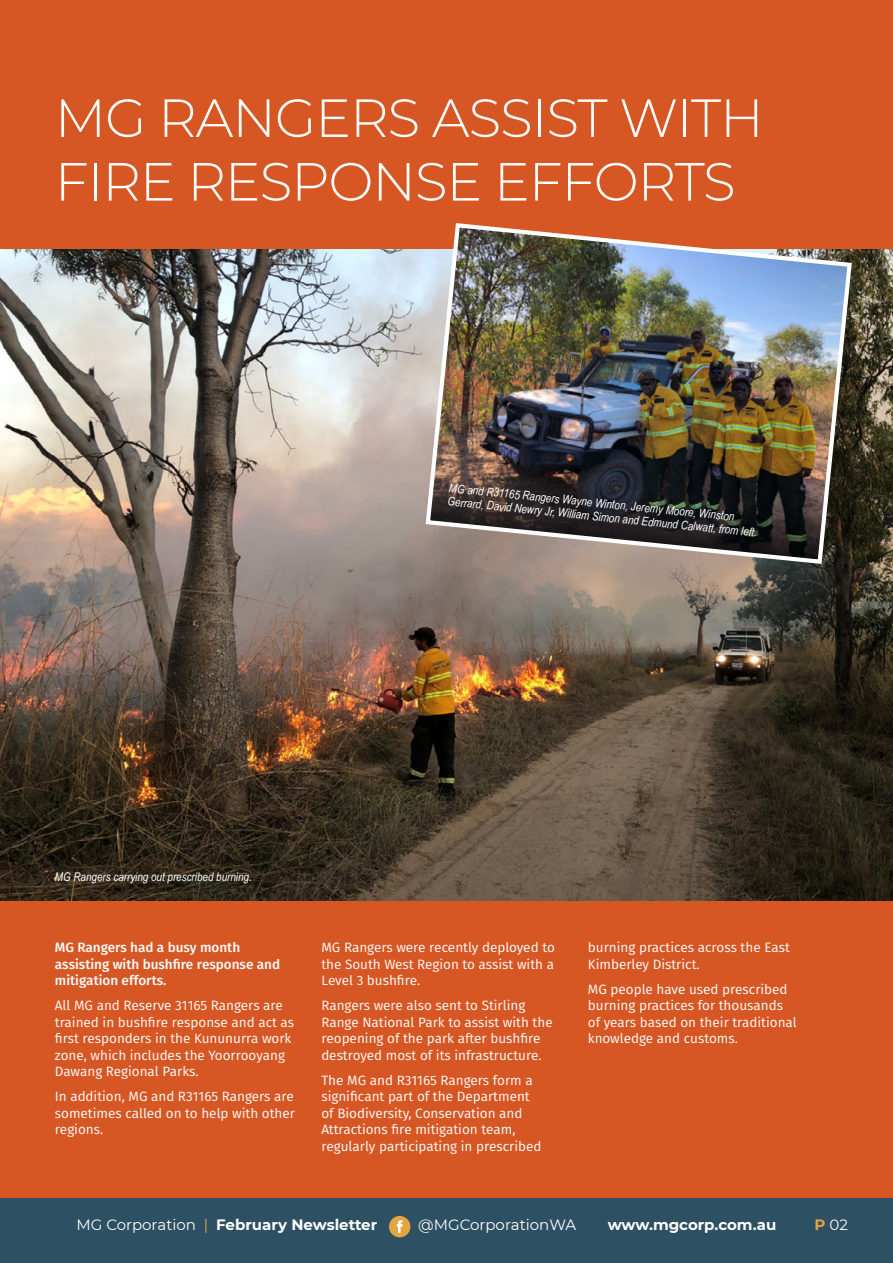
<style>
.page{position:relative;width:893px;height:1263px;background:#fff}
.page>*{position:absolute;margin:0;border:0;box-sizing:border-box;transform-origin:0 0}
.t1{font:300 53.55px/63.6px "Montserrat";letter-spacing:-.02em;color:#fff}
.t2{font:700 15px "Montserrat";color:#fff}
.t3{font:15px "Montserrat";color:#fff}
.t4{font:13.5px/16.5px "Fira Sans";color:#fff}
.t5{font:500 13.5px/16.5px "Fira Sans";color:#fff}
.t6{font:italic 12px/13.5px "Arial Narrow";color:#fff}
.s1{font-weight:400}
.s2{font-weight:400;color:#e4a541}
.s3{font-weight:700;color:#e4a541}
</style>
<div class="page">
<div style="left:0;top:0;width:893px;height:1199px;background:#d75724"></div>
<img style="left:0;top:250px;width:893px;height:650px">
<img style="left:423px;top:223px;width:431px;height:343px">
<div style="left:0;top:1199px;width:893px;height:64px;background:#2d5062"></div>
<div style="left:389px;top:1216px;width:21px;height:21px;background:#e4a541;border-radius:50%"></div>
<svg style="left:397px;top:1220px;width:6px;height:13px"></svg>
<h1 class="t1" style="left:55px;top:84px;width:710px">MG RANGERS ASSIST WITH<br>FIRE RESPONSE EFFORTS</h1>
<p class="t6" style="left:450px;top:480px;width:313px;rotate:6deg">MG and R31165 Rangers Wayne Winton, Jeremy Moore, Winston<br>Gerrard, David Newry Jr, William Simon and Edmund Calwatt, from left.</p>
<p class="t6" style="left:55px;top:870px;width:198px">MG Rangers carrying out prescribed burning.</p>
<p class="t5" style="left:55px;top:939px;width:227px">MG Rangers had a busy month assisting with bushfire response and mitigation efforts.</p>
<p class="t4" style="left:55px;top:997px;width:241px">All MG and Reserve 31165 Rangers are trained in bushfire response and act as first responders in the Kununurra work zone, which includes the Yoorrooyang Dawang Regional Parks.</p>
<p class="t4" style="left:55px;top:1088px;width:242px;text-align:justify">In addition, MG and R31165 Rangers are sometimes called on to help with other regions.</p>
<p class="t4" style="left:321px;top:939px;width:235px;text-align:justify">MG Rangers were recently deployed to the South West Region to assist with a Level 3 bushfire.</p>
<p class="t4" style="left:321px;top:997px;width:233px">Rangers were also sent to Stirling Range National Park to assist with the reopening of the park after bushfire destroyed most of its infrastructure.</p>
<p class="t4" style="left:321px;top:1072px;width:222px">The MG and R31165 Rangers form a significant part of the Department of Biodiversity, Conservation and Attractions fire mitigation team, regularly participating in prescribed</p>
<p class="t4" style="left:588px;top:939px;width:204px">burning practices across the East<br>Kimberley District.</p>
<p class="t4" style="left:588px;top:981px;width:210px">MG people have used prescribed burning practices for thousands of years based on their traditional knowledge and customs.</p>
<p class="t2" style="left:76px;top:1214px;width:302px"><span class="s1">MG Corporation</span> <span class="s2">|</span> February Newsletter</p>
<p class="t3" style="left:418px;top:1214px;width:160px">@MGCorporationWA</p>
<p class="t2" style="left:608px;top:1214px;width:170px">www.mgcorp.com.au</p>
<p class="t3" style="left:815px;top:1214px;width:35px"><span class="s3">P</span> 02</p>
</div>
